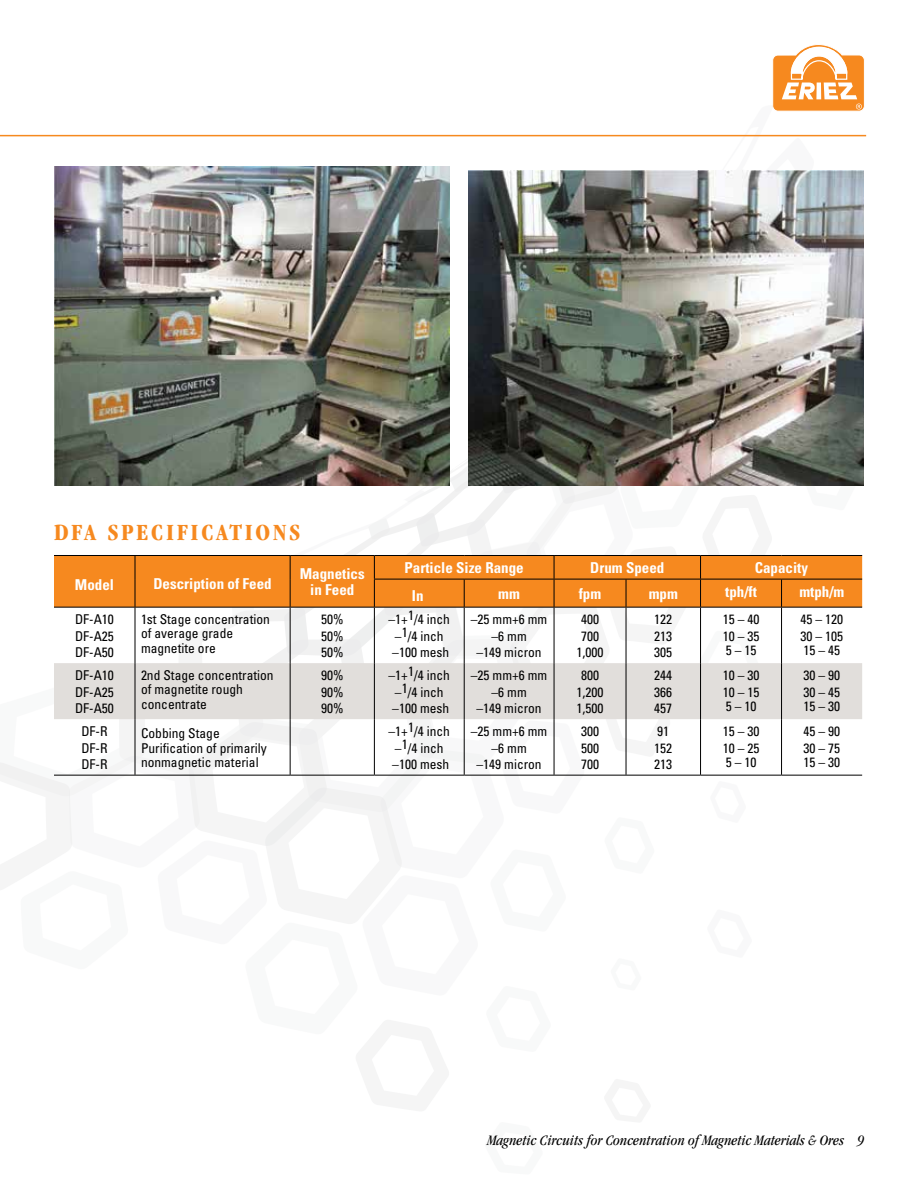
<style>
.page{position:relative;width:918px;height:1188px;background:#fff}
.page>*{position:absolute;margin:0;border:0;box-sizing:border-box;transform-origin:0 0}
.t1{font:700 condensed 24px "Garamond";letter-spacing:.12em;color:#f6891f}
.t2{font:700 condensed 21px "Garamond";color:#f6891f}
.t3{font:700 condensed 15px/16.5px "Univers";color:#fff;text-align:center}
.t4{font:italic condensed 15px "Garamond";color:#000}
.t5{font:condensed 13.5px/16.5px "Univers";color:#000}
.s1{font-family:"Univers";font-size:15px;color:#fff}
</style>
<div class="page">
<hr style="left:0;top:135px;width:866px;height:1px;background:#f6891f">
<img style="left:0;top:44px;width:865px;height:823px">
<hr style="left:135px;top:608px;width:1px;height:55px;background:#000">
<hr style="left:135px;top:663px;width:1px;height:56px;background:#000">
<hr style="left:135px;top:719px;width:1px;height:56px;background:#000">
<h1 class="t1" style="left:54px;top:518px;width:248px">DFA SPECIFICATIONS</h1>
<p class="t3" style="left:75px;top:576px;width:41px">Model</p>
<p class="t3" style="left:153px;top:575px;width:120px">Description of Feed</p>
<p class="t3" style="left:300px;top:565px;width:66px">Magnetics in Feed</p>
<p class="t3" style="left:405px;top:559px;width:121px">Particle Size Range</p>
<p class="t3" style="left:590px;top:559px;width:76px">Drum Speed</p>
<p class="t3" style="left:755px;top:559px;width:55px">Capacity</p>
<h2 class="t2" style="left:380px;top:583px;width:45px">IN <span class="s1">In</span></h2>
<p class="t3" style="left:498px;top:585px;width:23px">mm</p>
<p class="t3" style="left:579px;top:585px;width:24px">fpm</p>
<p class="t3" style="left:649px;top:585px;width:31px">mpm</p>
<p class="t3" style="left:725px;top:583px;width:33px">tph/ft</p>
<p class="t3" style="left:799px;top:583px;width:46px">mtph/m</p>
<p class="t5" style="left:75px;top:611px;width:40px;text-align:justify">DF-A10<br>DF-A25<br>DF-A50</p>
<p class="t5" style="left:141px;top:612px;width:130px;line-height:14.2px">1st Stage concentration of average grade magnetite ore</p>
<p class="t5" style="left:321px;top:611px;width:24px;text-align:justify">50% 50% 50%</p>
<p class="t5" style="left:389px;top:611px;width:63px">–1+1/4 inch –1/4 inch –100 mesh</p>
<p class="t5" style="left:471px;top:611px;width:78px;text-align:center">–25 mm+6 mm –6 mm<br>–149 micron</p>
<p class="t5" style="left:577px;top:611px;width:28px;text-align:center">400<br>700<br>1,000</p>
<p class="t5" style="left:654px;top:611px;width:19px;text-align:justify">122<br>213<br>305</p>
<p class="t5" style="left:723px;top:611px;width:38px">15 – 40<br>10 – 35</p>
<p class="t5" style="left:726px;top:642px;width:32px">5 – 15</p>
<p class="t5" style="left:75px;top:667px;width:40px;text-align:justify">DF-A10<br>DF-A25<br>DF-A50</p>
<p class="t5" style="left:141px;top:668px;width:134px;line-height:14.2px">2nd Stage concentration of magnetite rough concentrate</p>
<p class="t5" style="left:321px;top:667px;width:24px;text-align:justify">90% 90% 90%</p>
<p class="t5" style="left:389px;top:667px;width:63px">–1+1/4 inch –1/4 inch –100 mesh</p>
<p class="t5" style="left:471px;top:667px;width:78px;text-align:center">–25 mm+6 mm –6 mm<br>–149 micron</p>
<p class="t5" style="left:577px;top:667px;width:28px;text-align:center">800<br>1,200<br>1,500</p>
<p class="t5" style="left:654px;top:667px;width:19px;text-align:justify">244<br>366<br>457</p>
<p class="t5" style="left:723px;top:667px;width:38px">10 – 30<br>10 – 15</p>
<p class="t5" style="left:726px;top:698px;width:32px">5 – 10</p>
<p class="t5" style="left:81px;top:723px;width:28px;text-align:justify">DF-R DF-R DF-R</p>
<p class="t5" style="left:141px;top:726px;width:127px;line-height:14.2px">Cobbing Stage<br>Purification of primarily nonmagnetic material</p>
<p class="t5" style="left:389px;top:723px;width:63px">–1+1/4 inch –1/4 inch –100 mesh</p>
<p class="t5" style="left:471px;top:723px;width:78px;text-align:center">–25 mm+6 mm –6 mm<br>–149 micron</p>
<p class="t5" style="left:581px;top:723px;width:19px;text-align:justify">300<br>500<br>700</p>
<p class="t5" style="left:654px;top:723px;width:19px">91<br>152<br>213</p>
<p class="t5" style="left:723px;top:723px;width:38px">15 – 30<br>10 – 25</p>
<p class="t5" style="left:726px;top:754px;width:32px">5 – 10</p>
<p class="t5" style="left:801px;top:611px;width:44px">45 – 120<br>30 – 105</p>
<p class="t5" style="left:804px;top:642px;width:38px">15 – 45</p>
<p class="t5" style="left:804px;top:667px;width:38px">30 – 90<br>30 – 45</p>
<p class="t5" style="left:804px;top:698px;width:38px">15 – 30</p>
<p class="t5" style="left:804px;top:723px;width:38px">45 – 90<br>30 – 75</p>
<p class="t5" style="left:804px;top:754px;width:38px">15 – 30</p>
<p class="t4" style="left:487px;top:1132px;width:378px">Magnetic Circuits for Concentration of Magnetic Materials &amp; Ores 9</p>
</div>
